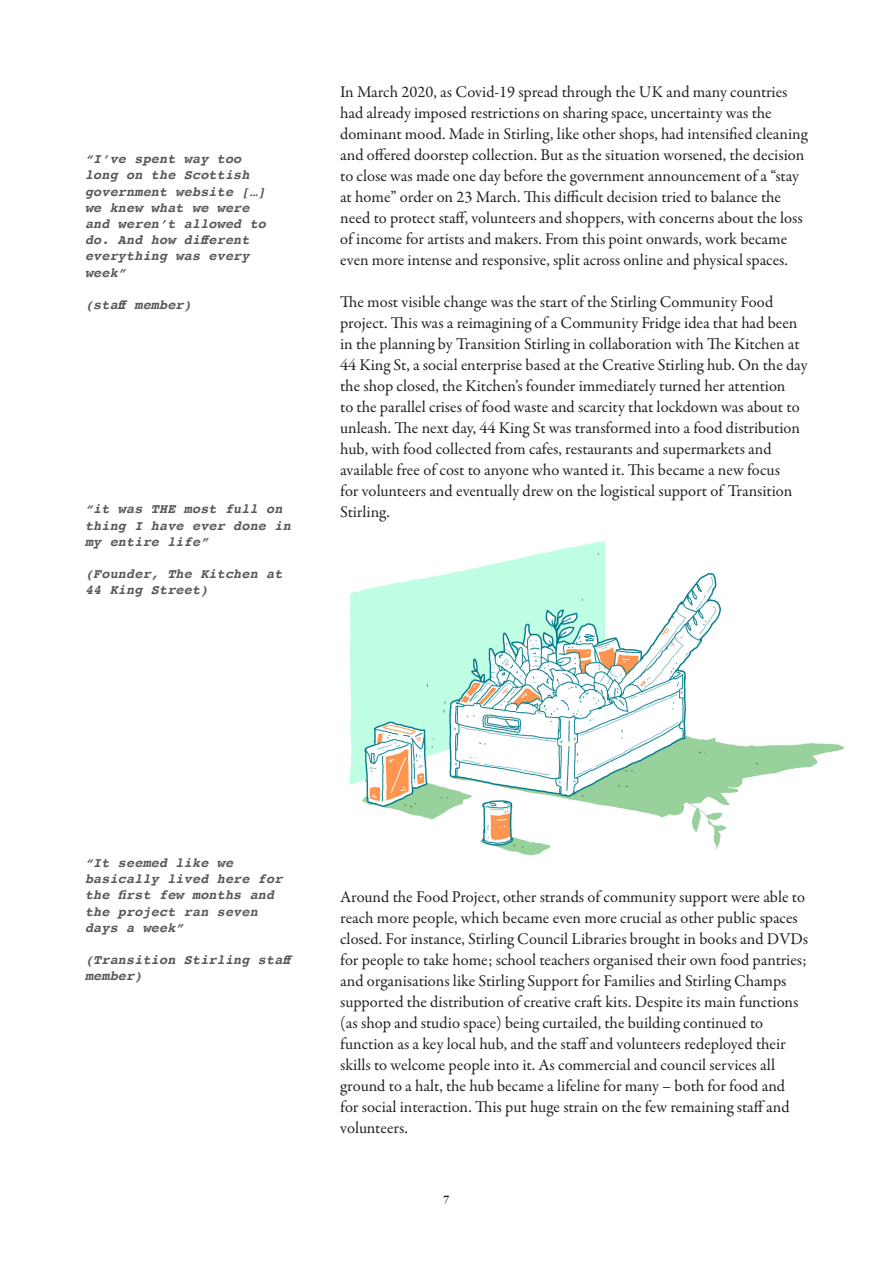
<style>
.page{position:relative;width:893px;height:1263px;background:#fff}
.page>*{position:absolute;margin:0;border:0;box-sizing:border-box;transform-origin:0 0}
.Main_body{font:16.5px/21px "Garamond Premr Pro";color:#231f20}
.t1{font:italic 700 13.5px/16.2px "Courier";letter-spacing:.01em;color:#57585a}
.t2{font:700 12px "Garamond Premr Pro";color:#231f20}
</style>
<div class="page">
<img style="left:349px;top:541px;width:495px;height:315px">
<p class="t1" style="left:85px;top:150px;width:183px">“I’ve spent way too long on the Scottish government website […] we knew what we were and weren’t allowed to do. And how different everything was every week”</p>
<p class="t1" style="left:85px;top:296px;width:108px">(staff member)</p>
<p class="t1" style="left:85px;top:500px;width:207px">“it was THE most full on thing I have ever done in my entire life”</p>
<p class="t1" style="left:85px;top:565px;width:199px">(Founder, The Kitchen at<br>44 King Street)</p>
<p class="Main_body" style="left:340px;top:82px;width:469px">In March 2020, as Covid-19 spread through the UK and many countries had already imposed restrictions on sharing space, uncertainty was the dominant mood. Made in Stirling, like other shops, had intensified cleaning and offered doorstep collection. But as the situation worsened, the decision to close was made one day before the government announcement of a “stay at home” order on 23 March. This difficult decision tried to balance the need to protect staff, volunteers and shoppers, with concerns about the loss of income for artists and makers. From this point onwards, work became even more intense and responsive, split across online and physical spaces.</p>
<p class="Main_body" style="left:340px;top:292px;width:469px">The most visible change was the start of the Stirling Community Food project. This was a reimagining of a Community Fridge idea that had been in the planning by Transition Stirling in collaboration with The Kitchen at 44 King St, a social enterprise based at the Creative Stirling hub. On the day the shop closed, the Kitchen’s founder immediately turned her attention<br>to the parallel crises of food waste and scarcity that lockdown was about to unleash. The next day, 44 King St was transformed into a food distribution hub, with food collected from cafes, restaurants and supermarkets and available free of cost to anyone who wanted it. This became a new focus<br>for volunteers and eventually drew on the logistical support of Transition Stirling.</p>
<p class="t1" style="left:85px;top:854px;width:199px">“It seemed like we basically lived here for the first few months and the project ran seven days a week”</p>
<p class="t1" style="left:85px;top:951px;width:209px">(Transition Stirling staff member)</p>
<p class="Main_body" style="left:340px;top:886px;width:469px">Around the Food Project, other strands of community support were able to reach more people, which became even more crucial as other public spaces closed. For instance, Stirling Council Libraries brought in books and DVDs for people to take home; school teachers organised their own food pantries; and organisations like Stirling Support for Families and Stirling Champs supported the distribution of creative craft kits. Despite its main functions (as shop and studio space) being curtailed, the building continued to function as a key local hub, and the staff and volunteers redeployed their skills to welcome people into it. As commercial and council services all ground to a halt, the hub became a lifeline for many – both for food and<br>for social interaction. This put huge strain on the few remaining staff and volunteers.</p>
<p class="t2" style="left:443px;top:1191px;width:8px">7</p>
</div>
